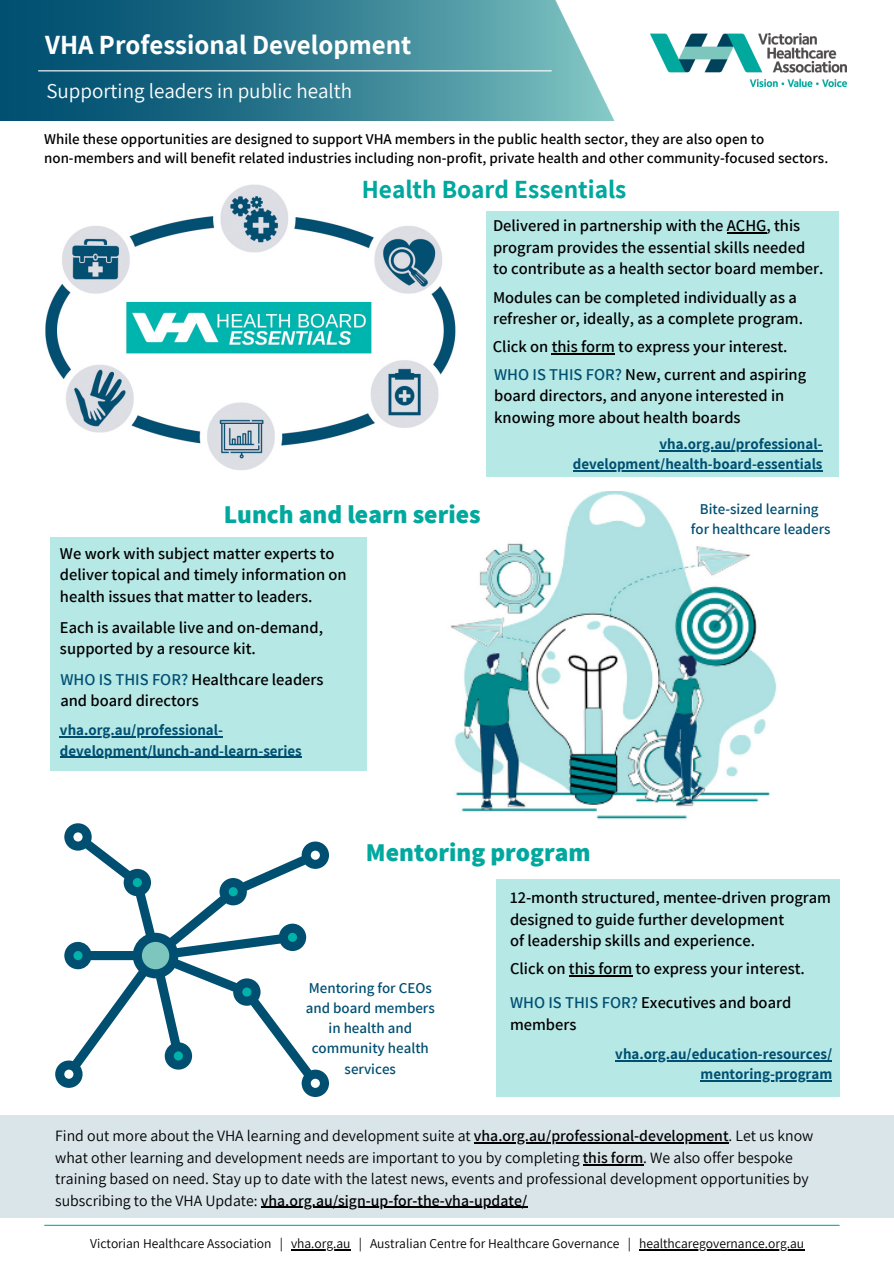
<style>
.page{position:relative;width:894px;height:1264px;background:#fff}
.page>*{position:absolute;margin:0;border:0;box-sizing:border-box;transform-origin:0 0}
.t1{font:700 27px "Assistant";color:#fff}
.t2{font:800 25.5px "Assistant";color:#00a89e}
.t3{font:700 25.5px "Assistant";color:#00a89e}
.t4{font:21px "Assistant";color:#fff}
.t5{font:600 16.5px/21.5px "Assistant";color:#000}
.t6{font:15.75px/21.5px "Assistant";color:#000}
.t7{font:600 15px "Assistant";color:#000}
.t8{font:700 15px/20.2px "Assistant";color:#004f71;text-align:right}
.t9{font:600 15px/20.2px "Assistant";color:#004f71;text-align:center}
.t10{font:13.5px "Assistant";color:#000}
.s1{color:#004f71}
.s2{font-weight:600}
</style>
<div class="page">
<img style="left:0;top:0;width:847px;height:120px">
<img style="left:650px;top:34px;width:196px;height:53px">
<hr style="left:39px;top:70px;width:512px;height:1px;background:#fff">
<hr style="left:45px;top:1224px;width:793px;height:1px;background:#00b2a9">
<img style="left:45px;top:184px;width:411px;height:286px">
<div style="left:486px;top:211px;width:352px;height:265px;background:#b6e8e6"></div>
<svg style="left:55px;top:823px;width:274px;height:273px"></svg>
<div style="left:0;top:1115px;width:893px;height:103px;background:#dae5ea"></div>
<div style="left:496px;top:879px;width:344px;height:217px;background:#b6e8e6"></div>
<img style="left:450px;top:491px;width:327px;height:329px">
<div style="left:139px;top:247px;width:60px;height:40px;background:#fff"></div>
<hr style="left:291px;top:1248px;width:59px;height:2px;background:#000">
<hr style="left:639px;top:1248px;width:164px;height:2px;background:#000">
<hr style="left:615px;top:1060px;width:216px;height:1px;background:#004f71">
<hr style="left:700px;top:1080px;width:131px;height:1px;background:#004f71">
<hr style="left:659px;top:450px;width:163px;height:1px;background:#004f71">
<hr style="left:572px;top:470px;width:250px;height:1px;background:#004f71">
<hr style="left:474px;top:1142px;width:254px;height:1px;background:#000">
<hr style="left:582px;top:1163px;width:61px;height:2px;background:#000">
<hr style="left:261px;top:1206px;width:266px;height:1px;background:#000">
<hr style="left:568px;top:975px;width:64px;height:1px;background:#000">
<div style="left:50px;top:537px;width:317px;height:233px;background:#b6e8e6"></div>
<hr style="left:60px;top:736px;width:163px;height:1px;background:#004f71">
<hr style="left:60px;top:756px;width:242px;height:2px;background:#004f71">
<hr style="left:726px;top:232px;width:40px;height:1px;background:#000">
<div style="left:293px;top:240px;width:42px;height:39px;background:#fff"></div>
<div style="left:156px;top:380px;width:55px;height:40px;background:#fff"></div>
<div style="left:68px;top:320px;width:54px;height:40px;background:#fff"></div>
<div style="left:314px;top:371px;width:52px;height:39px;background:#fff"></div>
<div style="left:376px;top:307px;width:60px;height:40px;background:#fff"></div>
<hr style="left:551px;top:353px;width:63px;height:1px;background:#000">
<p class="t1" style="left:45px;top:27px;width:367px">VHA Professional Development</p>
<p class="t4" style="left:46px;top:76px;width:307px">Supporting leaders in public health</p>
<p class="t7" style="left:44px;top:128px;width:721px">While these opportunities are designed to support VHA members in the public health sector, they are also open to</p>
<p class="t7" style="left:44px;top:147px;width:785px">non-members and will benefit related industries including non-profit, private health and other community-focused sectors.</p>
<p class="t3" style="left:361px;top:172px;width:266px">Health Board Essentials</p>
<p class="t5" style="left:493px;top:214px;width:313px">Delivered in partnership with the ACHG, this program provides the essential skills needed</p>
<p class="t5" style="left:493px;top:257px;width:332px">to contribute as a health sector board member.</p>
<p class="t5" style="left:493px;top:286px;width:311px">Modules can be completed individually as a refresher or, ideally, as a complete program.</p>
<p class="t5" style="left:492px;top:335px;width:296px">Click on this form to express your interest.</p>
<p class="t2" style="left:224px;top:497px;width:258px">Lunch and learn series</p>
<p class="t5" style="left:60px;top:542px;width:288px">We work with subject matter experts to deliver topical and timely information on health issues that matter to leaders.</p>
<p class="t5" style="left:60px;top:615px;width:264px">Each is available live and on-demand,</p>
<p class="t5" style="left:60px;top:637px;width:197px">supported by a resource kit.</p>
<p class="t5" style="left:60px;top:668px;width:265px"><span class="s1">WHO IS THIS FOR?</span> Healthcare leaders and board directors</p>
<p class="t8" style="left:60px;top:719px;width:243px;text-align:left">vha.org.au/professional&shy;development/lunch-and-learn-series</p>
<p class="t5" style="left:494px;top:363px;width:313px"><span class="s1">WHO IS THIS FOR?</span> New, current and aspiring board directors, and anyone interested in knowing more about health boards</p>
<p class="t8" style="left:572px;top:433px;width:251px">vha.org.au/professional&shy;development/health-board-essentials</p>
<p class="t9" style="left:699px;top:498px;width:120px">Bite-sized learning</p>
<p class="t9" style="left:690px;top:519px;width:141px">for healthcare leaders</p>
<p class="t2" style="left:366px;top:835px;width:226px">Mentoring program</p>
<p class="t9" style="left:306px;top:976px;width:130px">Mentoring for CEOs and board members in health and community health services</p>
<p class="t5" style="left:510px;top:886px;width:322px">12-month structured, mentee-driven program designed to guide further development</p>
<p class="t5" style="left:510px;top:929px;width:246px">of leadership skills and experience.</p>
<p class="t5" style="left:510px;top:957px;width:296px">Click on this form to express your interest.</p>
<p class="t5" style="left:510px;top:990px;width:283px"><span class="s1">WHO IS THIS FOR?</span> Executives and board</p>
<p class="t5" style="left:510px;top:1013px;width:68px">members</p>
<p class="t8" style="left:615px;top:1043px;width:218px">vha.org.au/education-resources/</p>
<p class="t8" style="left:700px;top:1063px;width:133px">mentoring-program</p>
<p class="t6" style="left:55px;top:1124px;width:759px">Find out more about the VHA learning and development suite at <span class="s2">vha.org.au/professional-development</span>. Let us know what other learning and development needs are important to you by completing <span class="s2">this form</span>. We also offer bespoke training based on need. Stay up to date with the latest news, events and professional development opportunities by subscribing to the VHA Update: <span class="s2">vha.org.au/sign-up-for-the-vha-update/</span></p>
<p class="t10" style="left:90px;top:1234px;width:715px">Victorian Healthcare Association | vha.org.au | Australian Centre for Healthcare Governance | healthcaregovernance.org.au</p>
</div>
